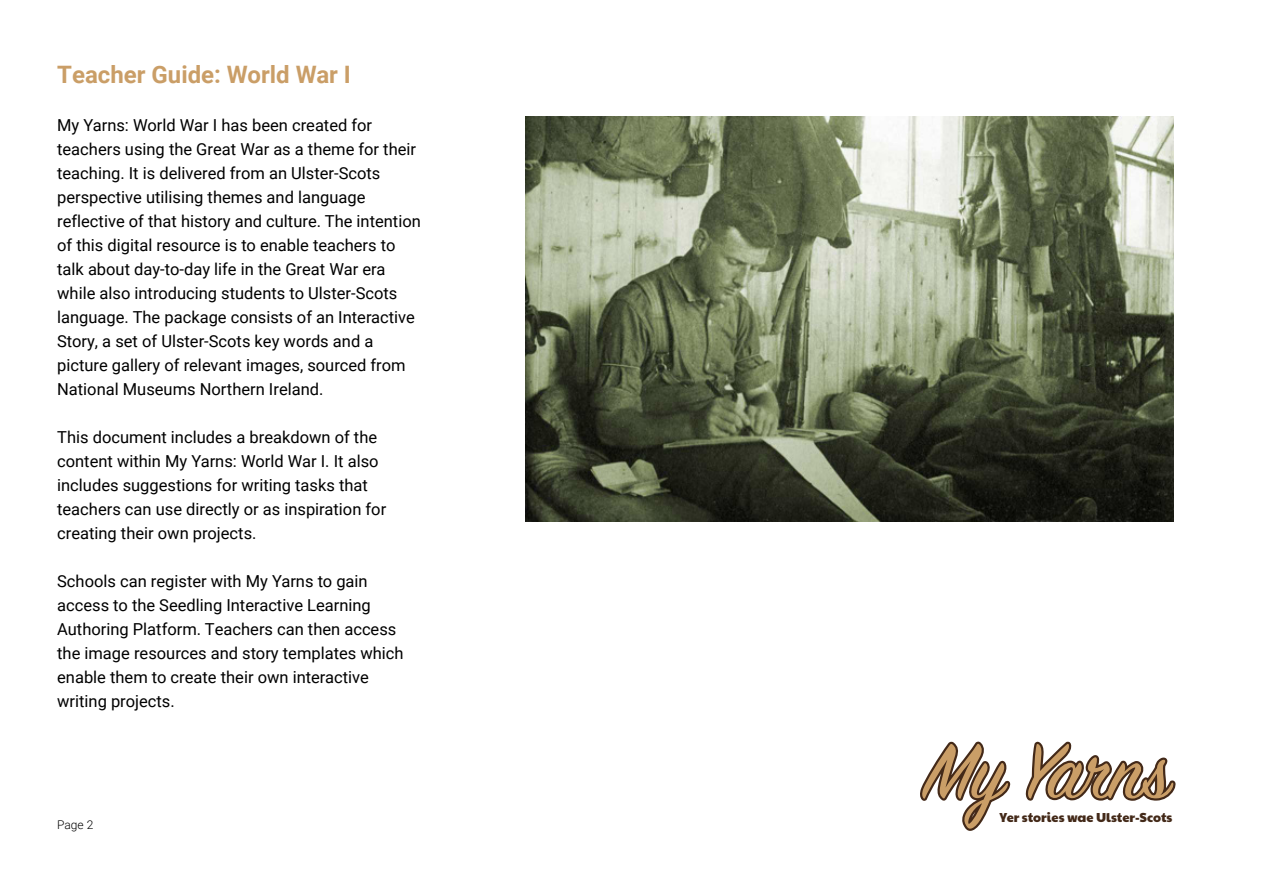
<style>
.page{position:relative;width:1263px;height:893px;background:#fff}
.page>*{position:absolute;margin:0;border:0;box-sizing:border-box;transform-origin:0 0}
.t1{font:700 24px "Roboto";color:#ca9e67}
.t2{font:16.5px/24px "Roboto";color:#000}
.t3{font:12.75px "Paytone One";color:#432918}
.t4{font:300 12px "Roboto";color:#000}
</style>
<div class="page">
<svg style="left:920px;top:741px;width:91px;height:90px"></svg>
<svg style="left:1025px;top:741px;width:151px;height:60px"></svg>
<img style="left:526px;top:116px;width:647px;height:405px">
<h1 class="t1" style="left:57px;top:57px;width:295px">Teacher Guide: World War I</h1>
<p class="t2" style="left:57px;top:112px;width:365px">My Yarns: World War I has been created for teachers using the Great War as a theme for their teaching. It is delivered from an Ulster-Scots perspective utilising themes and language reflective of that history and culture. The intention of this digital resource is to enable teachers to talk about day-to-day life in the Great War era while also introducing students to Ulster-Scots language. The package consists of an Interactive Story, a set of Ulster-Scots key words and a picture gallery of relevant images, sourced from National Museums Northern Ireland.</p>
<p class="t2" style="left:57px;top:424px;width:331px">This document includes a breakdown of the content within My Yarns: World War I. It also includes suggestions for writing tasks that teachers can use directly or as inspiration for creating their own projects.</p>
<p class="t2" style="left:57px;top:569px;width:348px">Schools can register with My Yarns to gain access to the Seedling Interactive Learning Authoring Platform. Teachers can then access the image resources and story templates which enable them to create their own interactive writing projects.</p>
<p class="t4" style="left:57px;top:816px;width:38px">Page 2</p>
<p class="t3" style="left:1000px;top:806px;width:174px">Yer stories wae Ulster-Scots</p>
</div>
